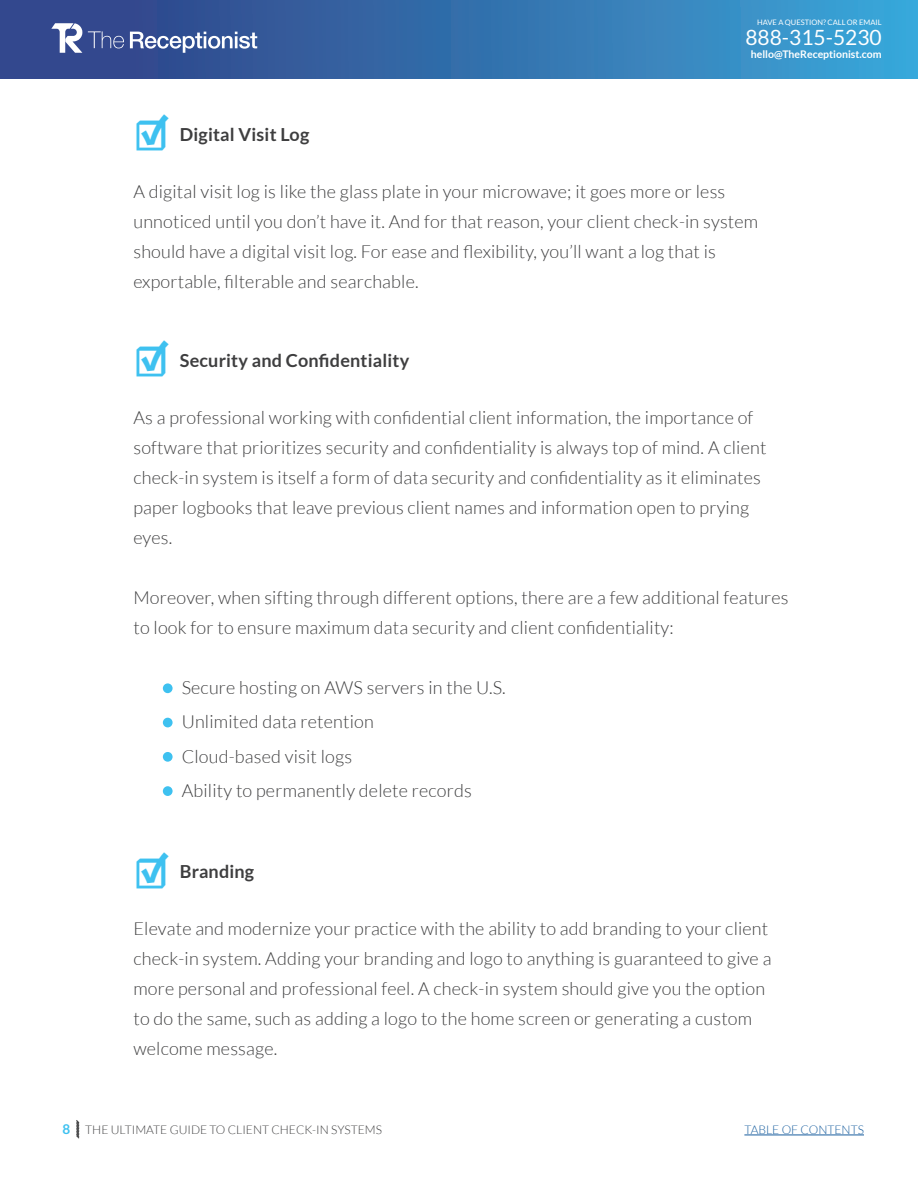
<style>
.page{position:relative;width:918px;height:1188px;background:#fff}
.page>*{position:absolute;margin:0;border:0;box-sizing:border-box;transform-origin:0 0}
.t1{font:43.5px "Source Sans Variable";color:#3ec1f0}
.t2{font:21px "Lato";color:#fff}
.t3{font:300 18px/30px "Lato";letter-spacing:.01em;color:#3e3e3f}
.t4{font:700 18px "Lato";letter-spacing:.01em;color:#3e3e3f}
.t5{font:300 12px "Lato";color:#3e3e3f}
.t6{font:300 12px "Lato";color:#175d9e}
.t7{font:700 10.5px "Lato";color:#fff}
.t8{font:7.5px "Lato";color:#fff}
.s1{font-weight:700;font-size:13.5px;color:#3ec1f0}
</style>
<div class="page">
<svg style="left:76px;top:1120px;width:4px;height:19px"></svg>
<hr style="left:744px;top:1135px;width:120px;height:1px;background:#175d9e">
<div style="left:163px;top:683px;width:10px;height:10px;background:#3ec1f0;border-radius:50%"></div>
<div style="left:163px;top:718px;width:10px;height:9px;background:#3ec1f0;border-radius:50%"></div>
<div style="left:163px;top:752px;width:10px;height:10px;background:#3ec1f0;border-radius:50%"></div>
<div style="left:163px;top:786px;width:10px;height:10px;background:#3ec1f0;border-radius:50%"></div>
<div style="left:0;top:0;width:918px;height:78px;background:linear-gradient(to right,#313c83,#3aa4d6)"></div>
<svg style="left:51px;top:23px;width:31px;height:30px"></svg>
<svg style="left:130px;top:32px;width:127px;height:21px"></svg>
<svg style="left:88px;top:31px;width:36px;height:17px"></svg>
<p class="t1" style="left:133px;top:110px;width:37px">☑</p>
<p class="t4" style="left:180px;top:124px;width:131px">Digital Visit Log</p>
<p class="t8" style="left:757px;top:19px;width:126px">HAVE A QUESTION? CALL OR EMAIL</p>
<p class="t2" style="left:745px;top:26px;width:138px">888-315-5230</p>
<p class="t7" style="left:751px;top:48px;width:132px">hello@TheReceptionist.com</p>
<p class="t3" style="left:133px;top:177px;width:626px">A digital visit log is like the glass plate in your microwave; it goes more or less unnoticed until you don’t have it. And for that reason, your client check-in system should have a digital visit log. For ease and flexibility, you’ll want a log that is exportable, filterable and searchable.</p>
<p class="t1" style="left:133px;top:336px;width:37px">☑</p>
<p class="t4" style="left:180px;top:350px;width:231px">Security and Confidentiality</p>
<p class="t3" style="left:133px;top:403px;width:634px">As a professional working with confidential client information, the importance of software that prioritizes security and confidentiality is always top of mind. A client check-in system is itself a form of data security and confidentiality as it eliminates paper logbooks that leave previous client names and information open to prying eyes.</p>
<p class="t3" style="left:133px;top:583px;width:657px">Moreover, when sifting through different options, there are a few additional features to look for to ensure maximum data security and client confidentiality:</p>
<p class="t3" style="left:182px;top:673px;width:326px">Secure hosting on AWS servers in the U.S.</p>
<p class="t3" style="left:182px;top:707px;width:194px">Unlimited data retention</p>
<p class="t3" style="left:182px;top:741px;width:172px">Cloud-based visit logs</p>
<p class="t3" style="left:182px;top:776px;width:292px">Ability to permanently delete records</p>
<p class="t1" style="left:133px;top:847px;width:37px">☑</p>
<p class="t4" style="left:180px;top:861px;width:76px">Branding</p>
<p class="t3" style="left:133px;top:914px;width:640px">Elevate and modernize your practice with the ability to add branding to your client check-in system. Adding your branding and logo to anything is guaranteed to give a more personal and professional feel. A check-in system should give you the option to do the same, such as adding a logo to the home screen or generating a custom welcome message.</p>
<p class="t5" style="left:62px;top:1123px;width:321px"><span class="s1">8</span> THE ULTIMATE GUIDE TO CLIENT CHECK-IN SYSTEMS</p>
<p class="t6" style="left:744px;top:1123px;width:121px">TABLE OF CONTENTS</p>
</div>
